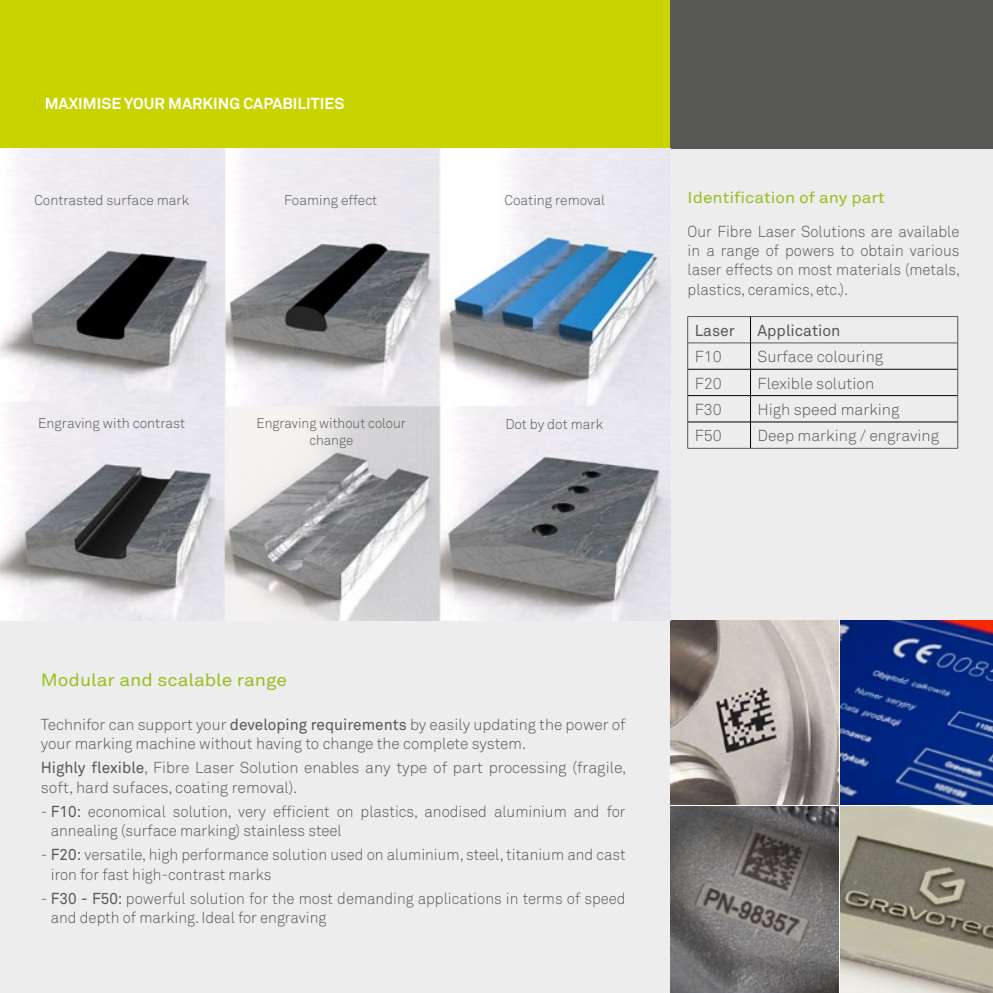
<style>
.page{position:relative;width:993px;height:993px;background:#fff}
.page>*{position:absolute;margin:0;border:0;box-sizing:border-box;transform-origin:0 0}
.t1{font:17.5px "Akkurat Std";color:#95c11f;scale:1.1 1}
.t2{font:300 15.75px/19.2px "Akkurat Std";color:#575756;scale:.95 1}
.t3{font:300 15.75px/19.2px "Akkurat Std";color:#575756}
.t4{font:700 15.75px "Akkurat Std";color:#fff}
.t5{font:15.75px "Akkurat Std";color:#95c11f;scale:1.1 1}
.t6{font:15.75px "Akkurat Std";color:#575756}
.t7{font:300 14px "Akkurat Std";color:#575756}
.t8{font:300 14px/16.8px "Akkurat Std";color:#575756;text-align:center;scale:.95 1}
.s1{font-weight:400}
</style>
<div class="page">
<div style="left:0;top:0;width:670px;height:149px;background:#c8d300"></div>
<div style="left:670px;top:0;width:322px;height:149px;background:#575756"></div>
<hr style="left:0;top:0;width:1px;height:149px;background:#575756">
<div style="left:0;top:620px;width:670px;height:372px;background:#ededed"></div>
<div style="left:670px;top:149px;width:322px;height:471px;background:#ededed"></div>
<img style="left:670px;top:620px;width:322px;height:372px">
<img style="left:0;top:149px;width:670px;height:471px">
<hr style="left:687px;top:316px;width:63px;height:1px;background:#575756">
<hr style="left:750px;top:316px;width:207px;height:1px;background:#575756">
<hr style="left:687px;top:342px;width:63px;height:1px;background:#575756">
<hr style="left:750px;top:342px;width:207px;height:1px;background:#575756">
<hr style="left:687px;top:369px;width:63px;height:1px;background:#000">
<hr style="left:750px;top:369px;width:207px;height:1px;background:#000">
<hr style="left:687px;top:395px;width:63px;height:1px;background:#000">
<hr style="left:750px;top:395px;width:207px;height:1px;background:#000">
<hr style="left:687px;top:421px;width:63px;height:1px;background:#000">
<hr style="left:750px;top:421px;width:207px;height:1px;background:#000">
<svg style="left:750px;top:317px;width:1px;height:131px"></svg>
<svg style="left:687px;top:316px;width:1px;height:132px"></svg>
<svg style="left:957px;top:316px;width:1px;height:132px"></svg>
<hr style="left:687px;top:448px;width:63px;height:1px;background:#575756">
<hr style="left:750px;top:448px;width:207px;height:1px;background:#575756">
<p class="t4" style="left:45px;top:94px;width:301px">MAXIMISE YOUR MARKING CAPABILITIES</p>
<p class="t7" style="left:504px;top:191px;width:102px">Coating removal</p>
<p class="t5" style="left:687px;top:188px;width:181px">Identification of any part</p>
<p class="t2" style="left:687px;top:221px;width:288px;text-align:justify">Our Fibre Laser Solutions are available in a range of powers to obtain various laser effects on most materials (metals, plastics, ceramics, etc.).</p>
<p class="t6" style="left:694px;top:321px;width:42px">Laser</p>
<p class="t6" style="left:757px;top:321px;width:84px">Application</p>
<p class="t3" style="left:694px;top:347px;width:29px">F10</p>
<p class="t3" style="left:757px;top:347px;width:127px">Surface colouring</p>
<p class="t3" style="left:694px;top:373px;width:29px">F20</p>
<p class="t3" style="left:757px;top:373px;width:118px">Flexible solution</p>
<p class="t3" style="left:694px;top:399px;width:29px">F30</p>
<p class="t3" style="left:757px;top:399px;width:143px">High speed marking</p>
<p class="t3" style="left:694px;top:426px;width:29px">F50</p>
<p class="t3" style="left:757px;top:426px;width:183px">Deep marking / engraving</p>
<p class="t7" style="left:34px;top:191px;width:156px">Contrasted surface mark</p>
<p class="t7" style="left:284px;top:191px;width:95px">Foaming effect</p>
<p class="t7" style="left:38px;top:414px;width:148px">Engraving with contrast</p>
<p class="t7" style="left:505px;top:415px;width:99px">Dot by dot mark</p>
<p class="t8" style="left:256px;top:415px;width:159px">Engraving without colour change</p>
<p class="t1" style="left:41px;top:669px;width:225px">Modular and scalable range</p>
<p class="t3" style="left:41px;top:714px;width:586px">Technifor can support your <span class="s1">developing requirements</span> by easily updating the power of your marking machine without having to change the complete system.</p>
<p class="t3" style="left:41px;top:758px;width:587px"><span class="s1">Highly flexible</span>, Fibre Laser Solution enables any type of part processing (fragile, soft, hard sufaces, coating removal).</p>
<p class="t2" style="left:51px;top:801px;width:606px;text-indent:-10px">- <span class="s1">F10:</span> economical solution, very efficient on plastics, anodised aluminium and for annealing (surface marking) stainless steel</p>
<p class="t2" style="left:51px;top:844px;width:606px;text-indent:-10px">- <span class="s1">F20:</span> versatile, high performance solution used on aluminium, steel, titanium and cast iron for fast high-contrast marks</p>
<p class="t2" style="left:51px;top:888px;width:606px;text-indent:-10px">- <span class="s1">F30 - F50:</span> powerful solution for the most demanding applications in terms of speed and depth of marking. Ideal for engraving</p>
</div>
